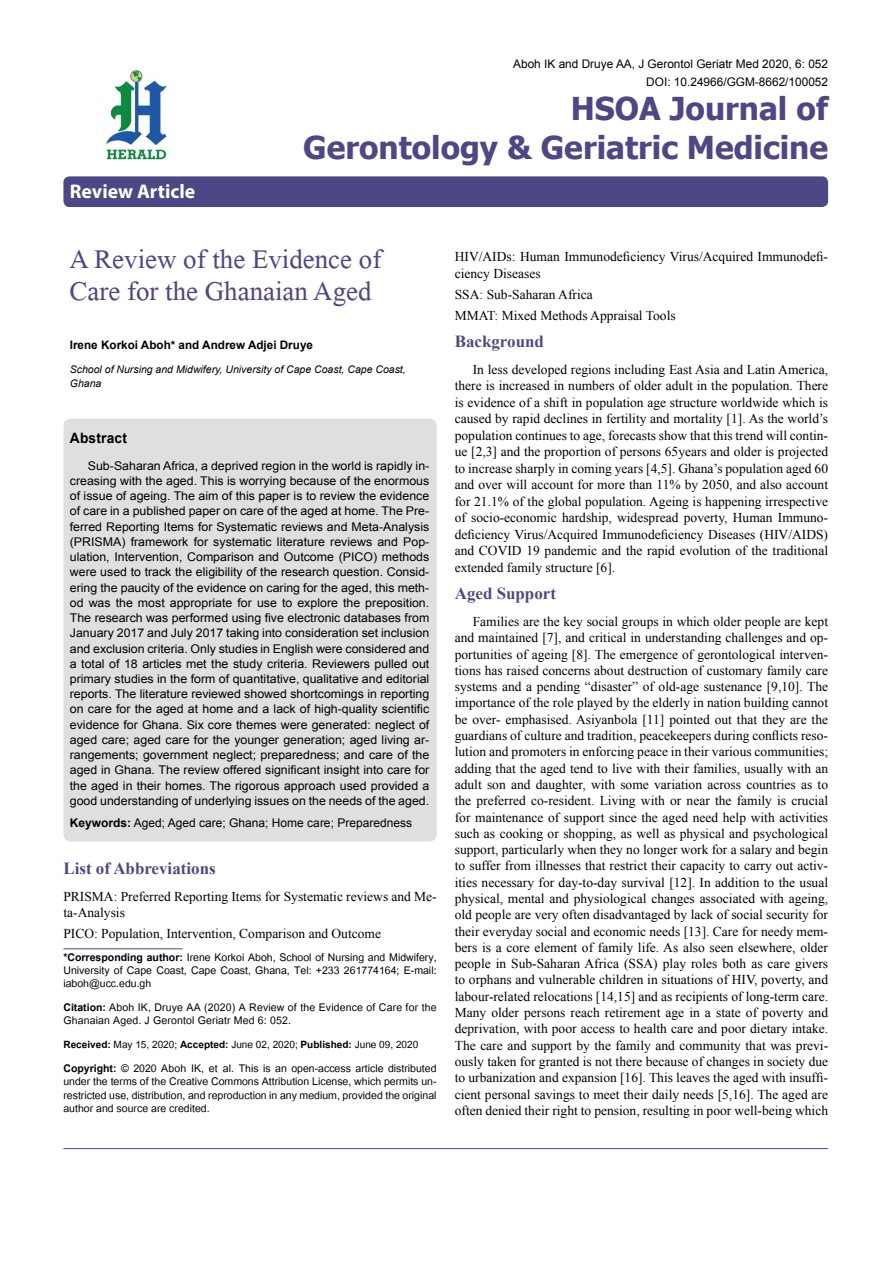
<style>
.page{position:relative;width:893px;height:1263px;background:#fff}
.page>*{position:absolute;margin:0;border:0;box-sizing:border-box;transform-origin:0 0}
.t1{font:40.2px/31.5px "Microsoft Himalaya";color:#4d4785}
.t2{font:700 31.5px/39px "Tahoma";color:#4d4785;text-align:right}
.t3{font:700 19.8px "Myriad Hebrew";color:#fff}
.t4{font:700 16.95px "Times New Roman";color:#4d4785}
.t5{font:14.7px/13.2px "Utsaah";color:#000;text-align:justify}
.t6{font:700 14.4px "Arial";letter-spacing:.015em;color:#000;scale:.96 1}
.t7{font:14.1px "Utsaah";color:#000}
.t8{font:13.5px/16.4px "Times New Roman";color:#000}
.t9{font:12px/15.1px "Arial";color:#000;text-align:justify}
.t10{font:11.85px/18px "Arial";color:#000;text-align:right}
.t11{font:700 11.7px "Arial";color:#000}
.t12{font:italic 10.5px/13.5px "Arial";color:#000}
.s1{font-weight:700}
</style>
<div class="page">
<div style="left:63px;top:176px;width:765px;height:31px;background:#4d4785;border-radius:6px"></div>
<hr style="left:63px;top:948px;width:120px;height:1px;background:#4d4785">
<img style="left:106px;top:70px;width:61px;height:90px">
<hr style="left:63px;top:1148px;width:765px;height:1px;background:#4d4785">
<div style="left:63px;top:419px;width:374px;height:423px;background:#dedfe0;border-radius:8px"></div>
<h3 class="t3" style="left:70px;top:180px;width:127px">Review Article</h3>
<p class="t10" style="left:513px;top:55px;width:316px">Aboh IK and Druye AA, J Gerontol Geriatr Med 2020, 6: 052<br>DOI: 10.24966/GGM-8662/100052</p>
<h2 class="t2" style="left:303px;top:87px;width:526px">HSOA Journal of<br>Gerontology &amp; Geriatric Medicine</h2>
<h1 class="t1" style="left:70px;top:239px;width:313px">A Review of the Evidence of<br>Care for the Ghanaian Aged</h1>
<p class="t11" style="left:70px;top:337px;width:245px">Irene Korkoi Aboh* and Andrew Adjei Druye</p>
<p class="t12" style="left:70px;top:363px;width:337px">School of Nursing and Midwifery, University of Cape Coast, Cape Coast,<br>Ghana</p>
<p class="t6" style="left:70px;top:428px;width:61px">Abstract</p>
<p class="t9" style="left:70px;top:458px;width:361px;text-indent:18px">Sub-Saharan Africa, a deprived region in the world is rapidly in&shy;creasing with the aged. This is worrying because of the enormous of issue of ageing. The aim of this paper is to review the evidence of care in a published paper on care of the aged at home. The Pre&shy;ferred Reporting Items for Systematic reviews and Meta-Analysis (PRISMA) framework for systematic literature reviews and Pop&shy;ulation, Intervention, Comparison and Outcome (PICO) methods were used to track the eligibility of the research question. Consid&shy;ering the paucity of the evidence on caring for the aged, this meth&shy;od was the most appropriate for use to explore the preposition.<br>The research was performed using five electronic databases from January 2017 and July 2017 taking into consideration set inclusion and exclusion criteria. Only studies in English were considered and a total of 18 articles met the study criteria. Reviewers pulled out primary studies in the form of quantitative, qualitative and editorial reports. The literature reviewed showed shortcomings in reporting on care for the aged at home and a lack of high-quality scientific evidence for Ghana. Six core themes were generated: neglect of aged care; aged care for the younger generation; aged living ar&shy;rangements; government neglect; preparedness; and care of the aged in Ghana. The review offered significant insight into care for the aged in their homes. The rigorous approach used provided a good understanding of underlying issues on the needs of the aged.</p>
<p class="t9" style="left:70px;top:815px;width:344px"><span class="s1">Keywords:</span> Aged; Aged care; Ghana; Home care; Preparedness</p>
<p class="t4" style="left:63px;top:856px;width:154px">List of Abbreviations</p>
<p class="t8" style="left:63px;top:887px;width:375px">PRISMA: Preferred Reporting Items for Systematic reviews and Me&shy;ta-Analysis</p>
<p class="t8" style="left:63px;top:925px;width:319px">PICO: Population, Intervention, Comparison and Outcome</p>
<p class="t5" style="left:63px;top:951px;width:375px"><span class="s1">*Corresponding author:</span> Irene Korkoi Aboh, School of Nursing and Midwifery, University of Cape Coast, Cape Coast, Ghana, Tel: +233 261774164; E-mail: iaboh@ucc.edu.gh</p>
<p class="t5" style="left:63px;top:1002px;width:375px"><span class="s1">Citation:</span> Aboh IK, Druye AA (2020) A Review of the Evidence of Care for the<br>Ghanaian Aged. J Gerontol Geriatr Med 6: 052.</p>
<p class="t7" style="left:63px;top:1038px;width:356px"><span class="s1">Received:</span> May 15, 2020; <span class="s1">Accepted:</span> June 02, 2020; <span class="s1">Published:</span> June 09, 2020</p>
<p class="t5" style="left:63px;top:1063px;width:375px"><span class="s1">Copyright:</span> © 2020 Aboh IK, et al. This is an open-access article distributed under the terms of the Creative Commons Attribution License, which permits un&shy;restricted use, distribution, and reproduction in any medium, provided the original author and source are credited.</p>
<p class="t8" style="left:455px;top:248px;width:375px">HIV/AIDs: Human Immunodeficiency Virus/Acquired Immunodefi&shy;ciency Diseases</p>
<p class="t8" style="left:455px;top:284px;width:222px;line-height:21px">SSA: Sub-Saharan Africa<br>MMAT: Mixed Methods Appraisal Tools</p>
<p class="t4" style="left:455px;top:329px;width:91px">Background</p>
<p class="t8" style="left:455px;top:361px;width:375px;text-align:justify;text-indent:18px">In less developed regions including East Asia and Latin America, there is increased in numbers of older adult in the population. There is evidence of a shift in population age structure worldwide which is caused by rapid declines in fertility and mortality [1]. As the world’s population continues to age, forecasts show that this trend will contin&shy;ue [2,3] and the proportion of persons 65years and older is projected to increase sharply in coming years [4,5]. Ghana’s population aged 60 and over will account for more than 11% by 2050, and also account for 21.1% of the global population. Ageing is happening irrespective of socio-economic hardship, widespread poverty, Human Immuno&shy;deficiency Virus/Acquired Immunodeficiency Diseases (HIV/AIDS) and COVID 19 pandemic and the rapid evolution of the traditional extended family structure [6].</p>
<p class="t4" style="left:455px;top:581px;width:103px">Aged Support</p>
<p class="t8" style="left:455px;top:613px;width:375px;text-align:justify;text-indent:18px">Families are the key social groups in which older people are kept and maintained [7], and critical in understanding challenges and op&shy;portunities of ageing [8]. The emergence of gerontological interven&shy;tions has raised concerns about destruction of customary family care systems and a pending “disaster” of old-age sustenance [9,10]. The importance of the role played by the elderly in nation building cannot be over- emphasised. Asiyanbola [11] pointed out that they are the guardians of culture and tradition, peacekeepers during conflicts reso&shy;lution and promoters in enforcing peace in their various communities; adding that the aged tend to live with their families, usually with an adult son and daughter, with some variation across countries as to the preferred co-resident. Living with or near the family is crucial for maintenance of support since the aged need help with activities such as cooking or shopping, as well as physical and psychological support, particularly when they no longer work for a salary and begin to suffer from illnesses that restrict their capacity to carry out activ&shy;ities necessary for day-to-day survival [12]. In addition to the usual physical, mental and physiological changes associated with ageing, old people are very often disadvantaged by lack of social security for their everyday social and economic needs [13]. Care for needy mem&shy;bers is a core element of family life. As also seen elsewhere, older people in Sub-Saharan Africa (SSA) play roles both as care givers to orphans and vulnerable children in situations of HIV, poverty, and labour-related relocations [14,15] and as recipients of long-term care.<br>Many older persons reach retirement age in a state of poverty and deprivation, with poor access to health care and poor dietary intake.<br>The care and support by the family and community that was previ&shy;ously taken for granted is not there because of changes in society due to urbanization and expansion [16]. This leaves the aged with insuffi&shy;cient personal savings to meet their daily needs [5,16]. The aged are often denied their right to pension, resulting in poor well-being which</p>
</div>
